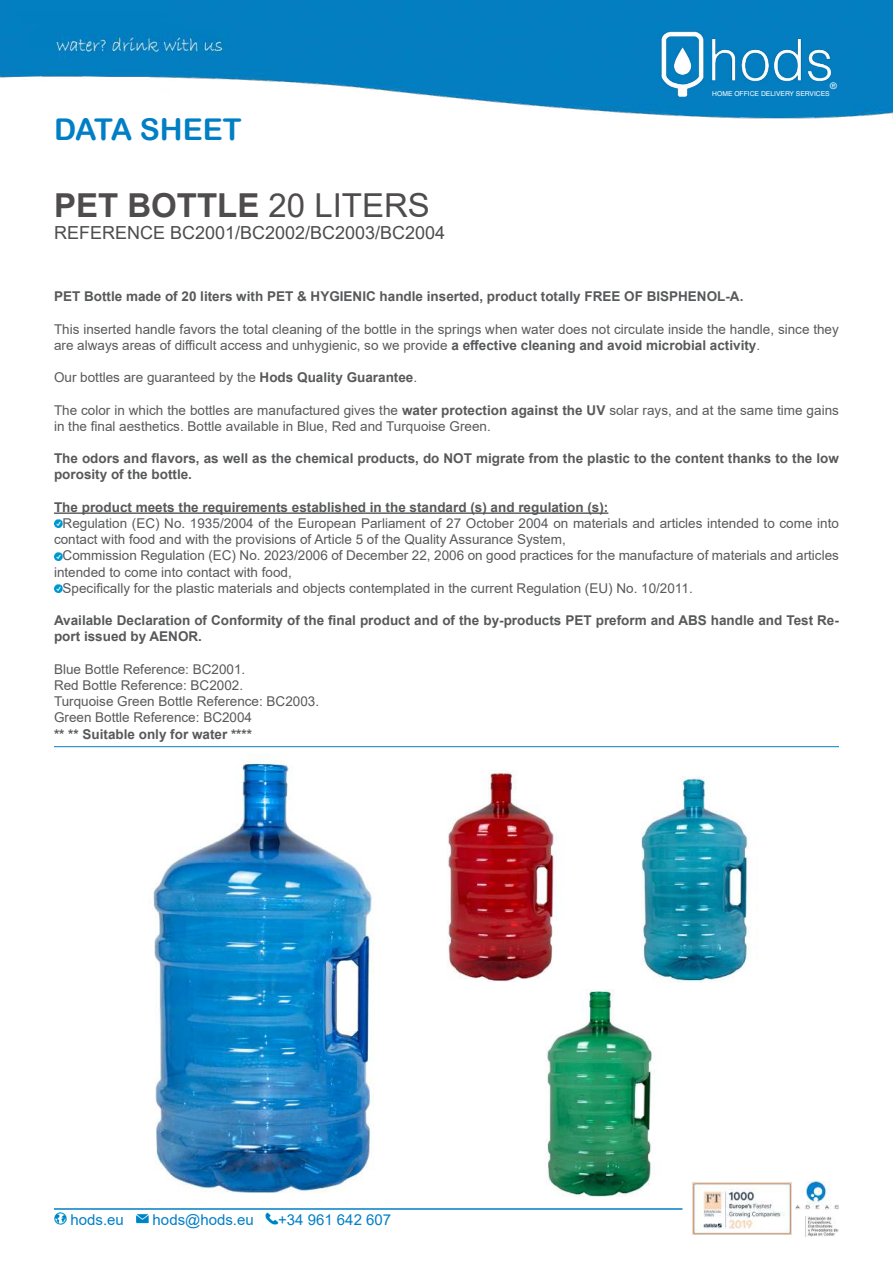
<style>
.page{position:relative;width:893px;height:1263px;background:#fff}
.page>*{position:absolute;margin:0;border:0;box-sizing:border-box;transform-origin:0 0}
.t1{font:700 33px "Arial";color:#4e4c4d}
.t2{font:30px "Arial Rounded MT Bold";color:#007fc5}
.t3{font:18px "Arial";color:#4e4c4d}
.t4{font:15px "Arial";color:#007fc5}
.t5{font:13.5px/16.2px "Arial";color:#58595b}
.t6{font:700 13.5px/16.2px "Arial";color:#58595b}
.t7{font:9px "Helvetica LT Std";color:#fff}
.t8{font:6.75px "Helvetica LT Std";color:#fff}
.s1{font-weight:400}
.s2{font-weight:700}
</style>
<div class="page">
<hr style="left:54px;top:512px;width:554px;height:2px;background:#58595b">
<svg style="left:54px;top:520px;width:9px;height:8px"></svg>
<svg style="left:54px;top:552px;width:9px;height:8px"></svg>
<svg style="left:54px;top:584px;width:9px;height:9px"></svg>
<hr style="left:54px;top:746px;width:785px;height:1px;background:#007fc5">
<img style="left:0;top:0;width:893px;height:118px">
<img style="left:658px;top:32px;width:181px;height:64px">
<svg style="left:54px;top:1212px;width:12px;height:12px"></svg>
<svg style="left:136px;top:1214px;width:12px;height:10px"></svg>
<svg style="left:266px;top:1212px;width:12px;height:12px"></svg>
<hr style="left:54px;top:1208px;width:628px;height:2px;background:#007fc5">
<img style="left:692px;top:1182px;width:99px;height:53px">
<img style="left:796px;top:1181px;width:43px;height:56px">
<img style="left:447px;top:771px;width:110px;height:210px">
<img style="left:641px;top:776px;width:108px;height:207px">
<img style="left:546px;top:989px;width:109px;height:208px">
<img style="left:153px;top:754px;width:221px;height:439px">
<p class="t7" style="left:830px;top:80px;width:8px">®</p>
<h2 class="t2" style="left:54px;top:111px;width:189px">DATA SHEET</h2>
<h1 class="t1" style="left:54px;top:182px;width:377px">PET BOTTLE <span class="s1">20 LITERS</span></h1>
<h3 class="t3" style="left:54px;top:220px;width:393px">REFERENCE BC2001/BC2002/BC2003/BC2004</h3>
<p class="t8" style="left:712px;top:90px;width:119px">HOME OFFICE DELIVERY SERVICES</p>
<p class="t6" style="left:54px;top:288px;width:691px">PET Bottle made of 20 liters with PET &amp; HYGIENIC handle inserted, product totally FREE OF BISPHENOL-A.</p>
<p class="t5" style="left:54px;top:321px;width:786px">This inserted handle favors the total cleaning of the bottle in the springs when water does not circulate inside the handle, since they are always areas of difficult access and unhygienic, so we provide <span class="s2">a effective cleaning and avoid microbial activity</span>.</p>
<p class="t5" style="left:54px;top:369px;width:365px">Our bottles are guaranteed by the <span class="s2">Hods Quality Guarantee</span>.</p>
<p class="t5" style="left:54px;top:402px;width:786px">The color in which the bottles are manufactured gives the <span class="s2">water protection against the UV</span> solar rays, and at the same time gains in the final aesthetics. Bottle available in Blue, Red and Turquoise Green.</p>
<p class="t6" style="left:54px;top:450px;width:786px">The odors and flavors, as well as the chemical products, do NOT migrate from the plastic to the content thanks to the low porosity of the bottle.</p>
<p class="t6" style="left:54px;top:499px;width:556px">The product meets the requirements established in the standard (s) and regulation (s):</p>
<p class="t5" style="left:54px;top:515px;width:786px;text-indent:9px">Regulation (EC) No. 1935/2004 of the European Parliament of 27 October 2004 on materials and articles intended to come into contact with food and with the provisions of Article 5 of the Quality Assurance System,</p>
<p class="t5" style="left:63px;top:547px;width:778px">Commission Regulation (EC) No. 2023/2006 of December 22, 2006 on good practices for the manufacture of materials and articles</p>
<p class="t5" style="left:54px;top:564px;width:239px">intended to come into contact with food,</p>
<p class="t5" style="left:63px;top:580px;width:632px">Specifically for the plastic materials and objects contemplated in the current Regulation (EU) No. 10/2011.</p>
<p class="t6" style="left:54px;top:612px;width:786px">Available Declaration of Conformity of the final product and of the by-products PET preform and ABS handle and Test Re&shy;port issued by AENOR.</p>
<p class="t5" style="left:54px;top:661px;width:267px">Blue Bottle Reference: BC2001.<br>Red Bottle Reference: BC2002.<br>Turquoise Green Bottle Reference: BC2003.<br>Green Bottle Reference: BC2004</p>
<p class="t6" style="left:54px;top:726px;width:200px">** ** Suitable only for water ****</p>
<p class="t4" style="left:71px;top:1209px;width:55px">hods.eu</p>
<p class="t4" style="left:153px;top:1209px;width:103px">hods@hods.eu</p>
<p class="t4" style="left:278px;top:1209px;width:115px">+34 961 642 607</p>
</div>
